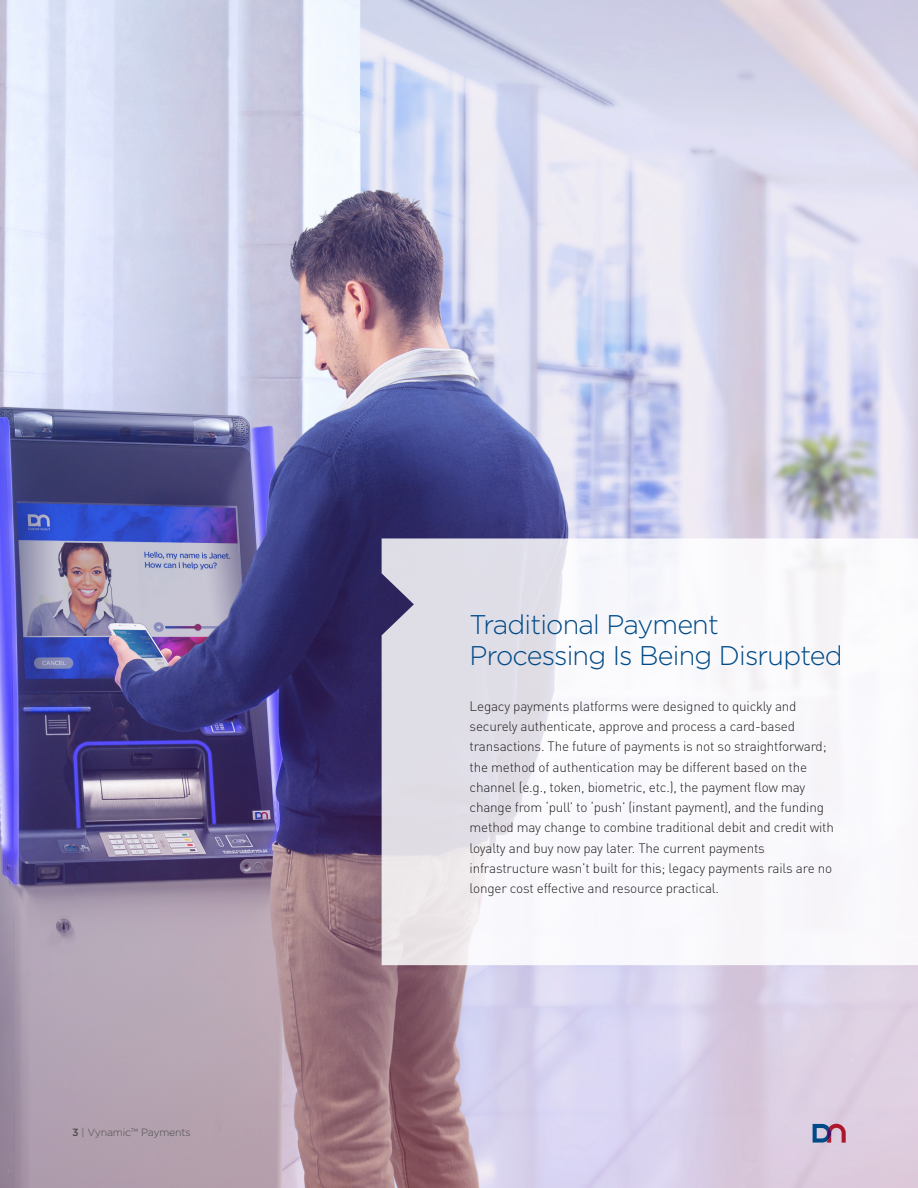
<style>
.page{position:relative;width:918px;height:1188px;background:#fff}
.page>*{position:absolute;margin:0;border:0;box-sizing:border-box;transform-origin:0 0}
.BC2___Large_blue_int{font:300 27px/31.5px "Gotham";letter-spacing:-.03em;color:#004a87}
.BC4___Bullet_points{font:300 13.5px/20.2px "DIN Pro";letter-spacing:-.015em;color:#231f20}
.BC1___Main_body_copy{font:300 10.5px "Gotham";letter-spacing:-.015em;color:#4b4c4d}
</style>
<div class="page">
<img style="left:0;top:0;width:918px;height:1188px">
<svg style="left:813px;top:1124px;width:33px;height:19px"></svg>
<svg style="left:382px;top:538px;width:536px;height:427px"></svg>
<p class="BC1___Main_body_copy" style="left:82px;top:1126px;width:111px">| Vynamic™ Payments</p>
<p class="BC2___Large_blue_int" style="left:470px;top:608px;width:375px">Traditional Payment<br>Processing Is Being Disrupted</p>
<p class="BC4___Bullet_points" style="left:470px;top:695px;width:366px">Legacy payments platforms were designed to quickly and securely authenticate, approve and process a card-based transactions. The future of payments is not so straightforward; the method of authentication may be different based on the channel (e.g., token, biometric, etc.), the payment flow may change from ‘pull’ to ‘push’ (instant payment), and the funding method may change to combine traditional debit and credit with loyalty and buy now pay later. The current payments infrastructure wasn’t built for this; legacy payments rails are no longer cost effective and resource practical.</p>
</div>
